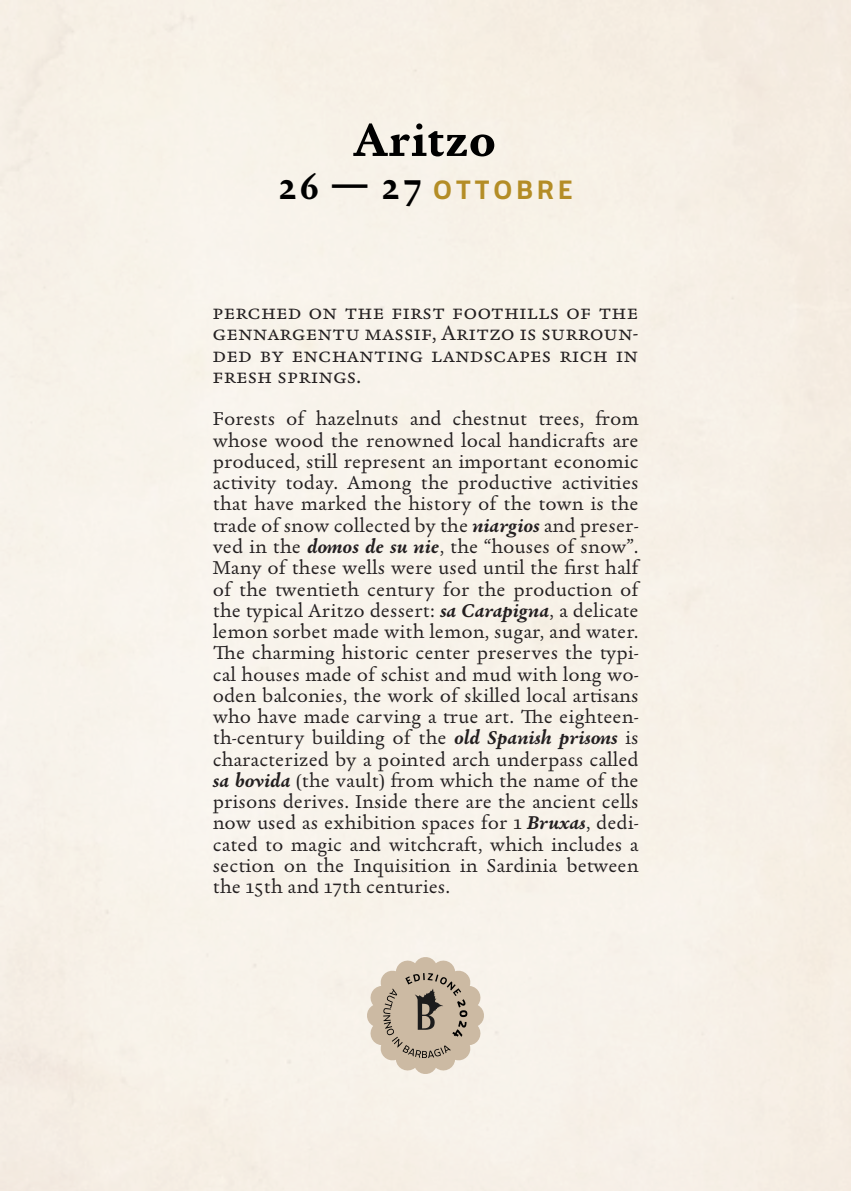
<style>
.page{position:relative;width:851px;height:1191px;background:#fff}
.page>*{position:absolute;margin:0;border:0;box-sizing:border-box;transform-origin:0 0}
.t1{font:700 50px "Garalda";color:#000}
.t2{font:700 28px "Macho Modular";letter-spacing:.145em;color:#b48d26}
.t3{font:22px/21.2px "Garalda";color:#231f20;text-align:justify}
.t4{font:20px/21.2px "Garalda";color:#231f20}
.s1{font-family:"Garalda";font-size:40px;color:#000}
.s2{font-weight:700;font-style:italic}
</style>
<div class="page">
<svg style="left:365px;top:955px;width:121px;height:121px;background:#ccbfae"></svg>
<p class="t1" style="left:353px;top:107px;width:144px">Aritzo</p>
<p class="t2" style="left:276px;top:172px;width:298px"><span class="s1">26 — 27</span> OTTOBRE</p>
<p class="t3" style="left:212px;top:301px;width:427px">perched on the first foothills of the gennargentu massif, Aritzo is surroun&shy;ded by enchanting landscapes rich in fresh springs.</p>
<p class="t4" style="left:213px;top:408px;width:429px">Forests of hazelnuts and chestnut trees, from whose wood the renowned local handicrafts are produced, still represent an important economic activity today. Among the productive activities that have marked the history of the town is the trade of snow collected by the <span class="s2">niargios</span> and preser&shy;ved in the <span class="s2">domos de su nie</span>, the “houses of snow”.<br>Many of these wells were used until the first half of the twentieth century for the production of the typical Aritzo dessert: <span class="s2">sa Carapigna</span>, a delicate lemon sorbet made with lemon, sugar, and water.<br>The charming historic center preserves the typi&shy;cal houses made of schist and mud with long wo&shy;oden balconies, the work of skilled local artisans who have made carving a true art. The eighteen&shy;th-century building of the <span class="s2">old Spanish prisons</span> is characterized by a pointed arch underpass called <span class="s2">sa bovida</span> (the vault) from which the name of the prisons derives. Inside there are the ancient cells now used as exhibition spaces for 1 <span class="s2">Bruxas</span>, dedi&shy;cated to magic and witchcraft, which includes a section on the Inquisition in Sardinia between the 15th and 17th centuries.</p>
</div>
